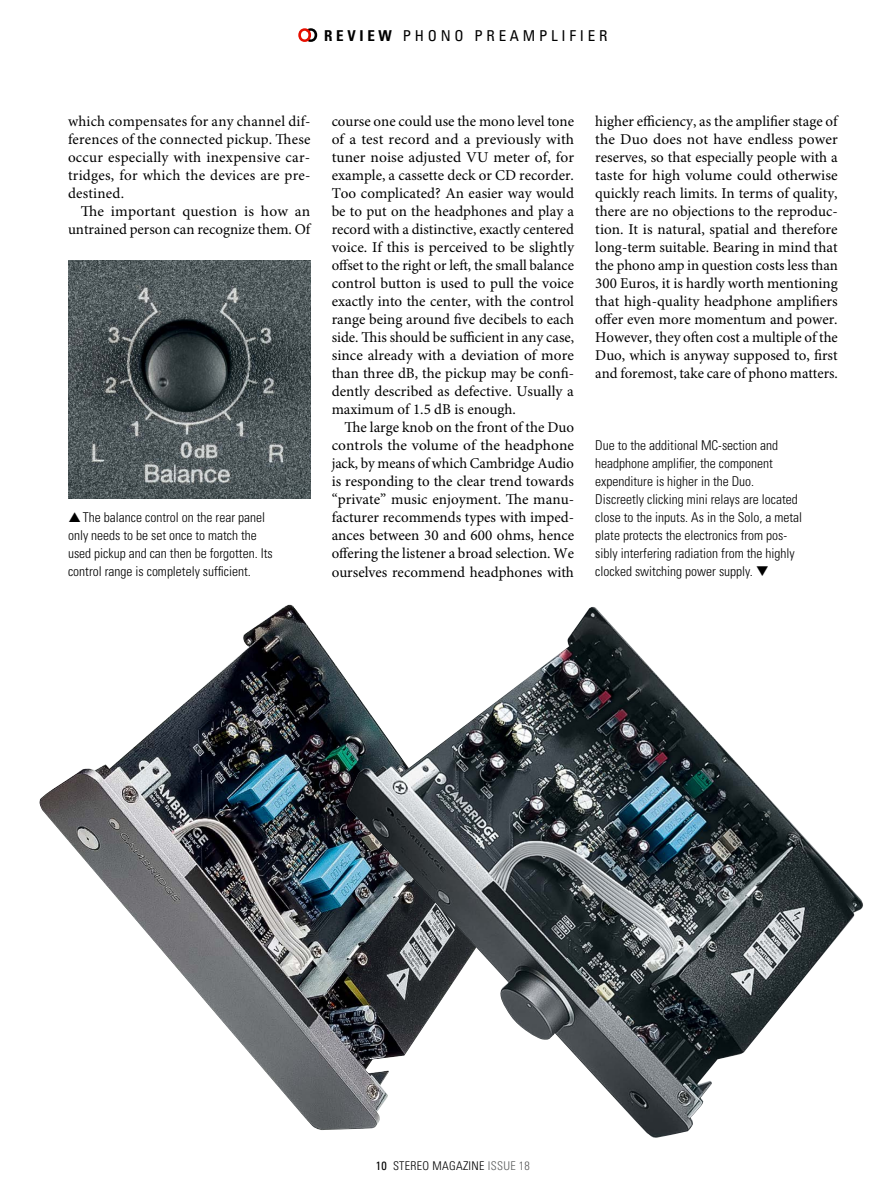
<style>
.page{position:relative;width:893px;height:1191px;background:#fff}
.page>*{position:absolute;margin:0;border:0;box-sizing:border-box;transform-origin:0 0}
.t1{font:15px/18px "Minion Pro";color:#000;text-align:justify}
.t2{font:condensed 15px "Univers LT Std";letter-spacing:.25em;color:#000}
.t3{font:300 condensed 13.5px/18px "Univers LT Std";color:#000}
.t4{font:300 condensed 12px "Univers LT Std";letter-spacing:.025em;color:#000}
.s1{font-weight:700}
.s2{font-weight:400}
.s3{color:#595a5a}
</style>
<div class="page">
<svg style="left:298px;top:28px;width:19px;height:14px"></svg>
<img style="left:68px;top:261px;width:242px;height:237px">
<img style="left:39px;top:604px;width:307px;height:526px">
<img style="left:346px;top:607px;width:517px;height:530px">
<p class="t2" style="left:324px;top:26px;width:285px"><span class="s1">REVIEW</span> PHONO PREAMPLIFIER</p>
<p class="t1" style="left:68px;top:113px;width:244px">which compensates for any channel dif&shy;ferences of the connected pickup. These occur especially with inexpensive car&shy;tridges, for which the devices are pre&shy;destined.</p>
<p class="t1" style="left:68px;top:203px;width:244px;text-align:right">The important question is how an untrained person can recognize them. Of</p>
<p class="t3" style="left:68px;top:509px;width:206px;text-indent:15px">The balance control on the rear panel only needs to be set once to match the used pickup and can then be forgotten. Its control range is completely sufficient.</p>
<p class="t1" style="left:332px;top:113px;width:244px">course one could use the mono level tone of a test record and a previously with tuner noise adjusted VU meter of, for example, a cassette deck or CD recorder.<br>Too complicated? An easier way would be to put on the headphones and play a record with a distinctive, exactly centered voice. If this is perceived to be slightly offset to the right or left, the small balance control button is used to pull the voice exactly into the center, with the control range being around five decibels to each side. This should be sufficient in any case, since already with a deviation of more than three dB, the pickup may be confi&shy;dently described as defective. Usually a maximum of 1.5 dB is enough.</p>
<p class="t1" style="left:332px;top:419px;width:244px;text-indent:13px">The large knob on the front of the Duo controls the volume of the headphone jack, by means of which Cambridge Audio is responding to the clear trend towards “private” music enjoyment. The manu&shy;facturer recommends types with imped&shy;ances between 30 and 600 ohms, hence offering the listener a broad selection. We ourselves recommend headphones with</p>
<p class="t1" style="left:595px;top:113px;width:244px">higher efficiency, as the amplifier stage of the Duo does not have endless power reserves, so that especially people with a taste for high volume could otherwise quickly reach limits. In terms of quality, there are no objections to the reproduc&shy;tion. It is natural, spatial and therefore long-term suitable. Bearing in mind that the phono amp in question costs less than 300 Euros, it is hardly worth mentioning that high-quality headphone amplifiers offer even more momentum and power.<br>However, they often cost a multiple of the Duo, which is anyway supposed to, first and foremost, take care of phono matters.</p>
<p class="t3" style="left:595px;top:437px;width:208px">Due to the additional MC-section and headphone amplifier, the component expenditure is higher in the Duo.<br>Discreetly clicking mini relays are located close to the inputs. As in the Solo, a metal plate protects the electronics from pos&shy;sibly interfering radiation from the highly clocked switching power supply. ❑</p>
<p class="t4" style="left:376px;top:1158px;width:156px"><span class="s2">10</span> STEREO MAGAZINE <span class="s3">ISSUE 18</span></p>
</div>
